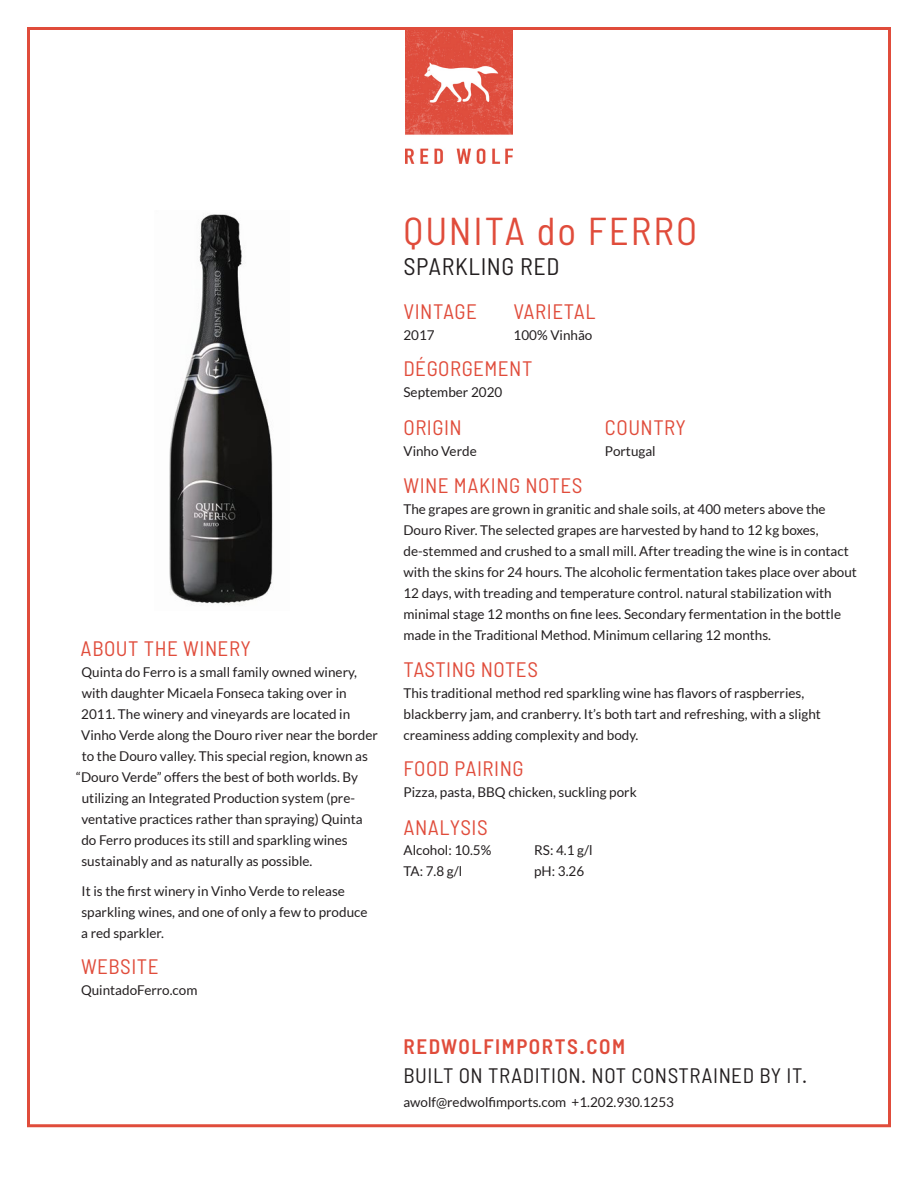
<style>
.page{position:relative;width:918px;height:1188px;background:#fff}
.page>*{position:absolute;margin:0;border:0;box-sizing:border-box;transform-origin:0 0}
.t1{font:semi-condensed 39px "Barlow";letter-spacing:.05em;color:#e04c3b}
.t2{font:semi-condensed 24px "Barlow";letter-spacing:.025em;color:#231f20}
.t3{font:semi-condensed 21px "Barlow";letter-spacing:.025em;color:#e04c3b}
.t4{font:semi-condensed 21px "Barlow";letter-spacing:.025em;color:#231f20}
.t5{font:600 semi-condensed 21px "Barlow";letter-spacing:.075em;color:#e04c3b}
.t6{font:13.5px/21px "Lato";color:#231f20}
</style>
<div class="page">
<img style="left:405px;top:31px;width:108px;height:133px">
<img style="left:169px;top:214px;width:104px;height:391px">
<p class="t3" style="left:81px;top:635px;width:172px">ABOUT THE WINERY</p>
<p class="t6" style="left:82px;top:661px;width:277px">Quinta do Ferro is a small family owned winery,</p>
<p class="t6" style="left:82px;top:682px;width:266px">with daughter Micaela Fonseca taking over in</p>
<p class="t6" style="left:81px;top:703px;width:271px">2011. The winery and vineyards are located in</p>
<p class="t6" style="left:81px;top:724px;width:298px">Vinho Verde along the Douro river near the border</p>
<p class="t6" style="left:82px;top:745px;width:288px">to the Douro valley. This special region, known as</p>
<p class="t6" style="left:76px;top:766px;width:284px">“Douro Verde” offers the best of both worlds. By</p>
<p class="t6" style="left:82px;top:787px;width:275px">utilizing an Integrated Production system (pre-</p>
<p class="t6" style="left:82px;top:808px;width:283px">ventative practices rather than spraying) Quinta</p>
<p class="t6" style="left:81px;top:829px;width:268px">do Ferro produces its still and sparkling wines</p>
<p class="t6" style="left:81px;top:850px;width:232px">sustainably and as naturally as possible.</p>
<p class="t6" style="left:81px;top:880px;width:288px">It is the first winery in Vinho Verde to release sparkling wines, and one of only a few to produce a red sparkler.</p>
<p class="t3" style="left:81px;top:953px;width:79px">WEBSITE</p>
<p class="t6" style="left:81px;top:979px;width:118px">QuintadoFerro.com</p>
<p class="t1" style="left:404px;top:206px;width:295px">QUNITA do FERRO</p>
<p class="t2" style="left:404px;top:251px;width:157px">SPARKLING RED</p>
<p class="t3" style="left:404px;top:298px;width:75px">VINTAGE</p>
<p class="t6" style="left:404px;top:324px;width:33px">2017</p>
<p class="t3" style="left:514px;top:298px;width:83px">VARIETAL</p>
<p class="t6" style="left:514px;top:324px;width:80px">100% Vinhão</p>
<p class="t3" style="left:404px;top:356px;width:130px">DÉGORGEMENT</p>
<p class="t6" style="left:404px;top:382px;width:100px">September 2020</p>
<p class="t3" style="left:404px;top:414px;width:60px">ORIGIN</p>
<p class="t6" style="left:404px;top:440px;width:75px">Vinho Verde</p>
<p class="t3" style="left:605px;top:414px;width:83px">COUNTRY</p>
<p class="t6" style="left:605px;top:440px;width:52px">Portugal</p>
<p class="t3" style="left:404px;top:472px;width:181px">WINE MAKING NOTES</p>
<p class="t6" style="left:404px;top:498px;width:455px">The grapes are grown in granitic and shale soils, at 400 meters above the Douro River. The selected grapes are harvested by hand to 12 kg boxes, de-stemmed and crushed to a small mill. After treading the wine is in contact with the skins for 24 hours. The alcoholic fermentation takes place over about 12 days, with treading and temperature control. natural stabilization with minimal stage 12 months on fine lees. Secondary fermentation in the bottle made in the Traditional Method. Minimum cellaring 12 months.</p>
<p class="t3" style="left:404px;top:657px;width:136px">TASTING NOTES</p>
<p class="t6" style="left:404px;top:683px;width:419px">This traditional method red sparkling wine has flavors of raspberries, blackberry jam, and cranberry. It’s both tart and refreshing, with a slight creaminess adding complexity and body.</p>
<p class="t3" style="left:404px;top:756px;width:121px">FOOD PAIRING</p>
<p class="t6" style="left:404px;top:782px;width:235px">Pizza, pasta, BBQ chicken, suckling pork</p>
<p class="t3" style="left:404px;top:814px;width:86px">ANALYSIS</p>
<p class="t6" style="left:404px;top:840px;width:89px">Alcohol: 10.5%</p>
<p class="t6" style="left:404px;top:861px;width:60px">TA: 7.8 g/l</p>
<p class="t6" style="left:534px;top:840px;width:60px">RS: 4.1 g/l</p>
<p class="t6" style="left:534px;top:861px;width:52px">pH: 3.26</p>
<p class="t5" style="left:404px;top:1034px;width:223px">REDWOLFIMPORTS.COM</p>
<p class="t4" style="left:404px;top:1062px;width:405px">BUILT ON TRADITION. NOT CONSTRAINED BY IT.</p>
<p class="t6" style="left:404px;top:1091px;width:272px">awolf@redwolfi mports.com +1.202.930.1253</p>
</div>
